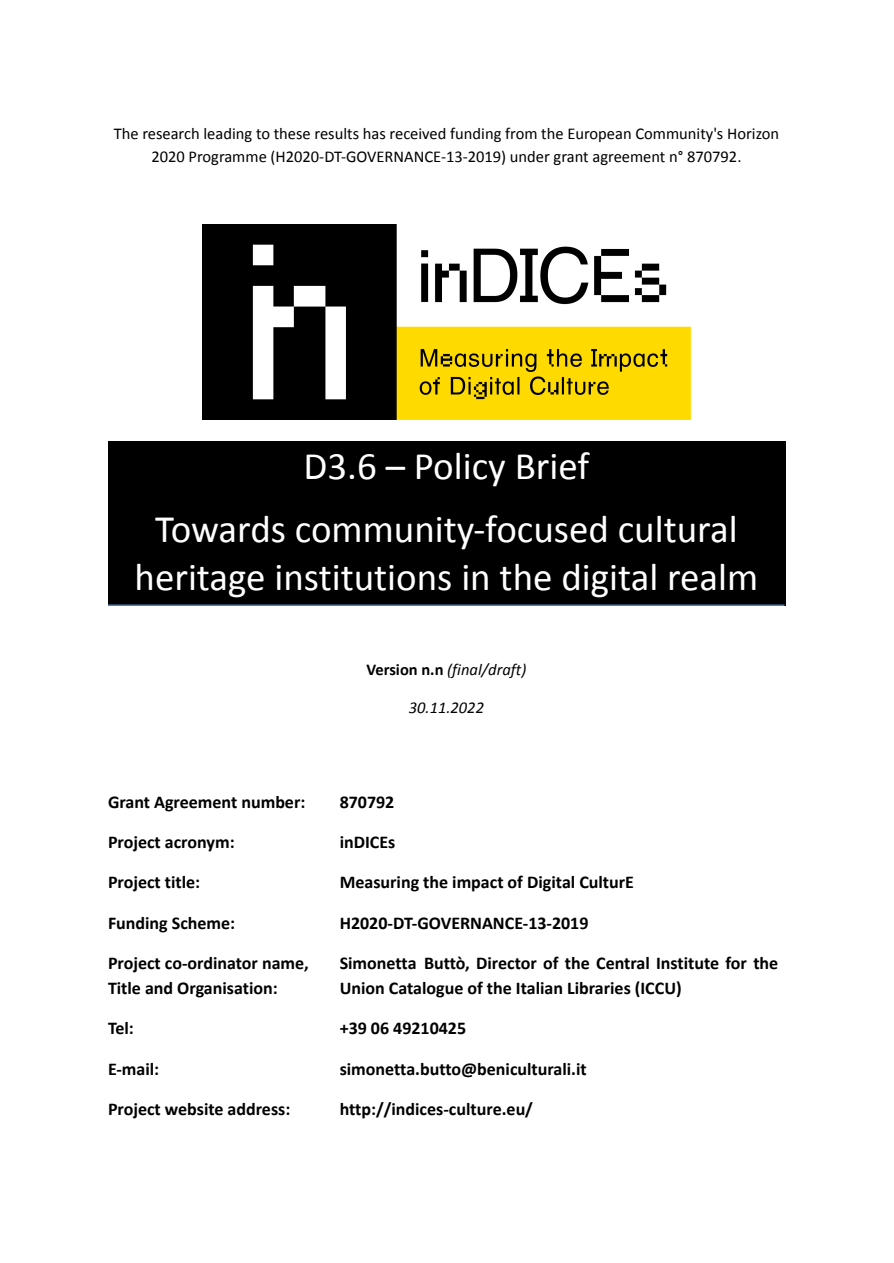
<style>
.page{position:relative;width:894px;height:1263px;background:#fff}
.page>*{position:absolute;margin:0;border:0;box-sizing:border-box;transform-origin:0 0}
.t1{font:39px/62.6px "Calibri";color:#fff;text-align:center}
.t2{font:700 18px/25.2px "Calibri";color:#000}
.t3{font:16.5px/23.1px "Calibri";color:#000;text-align:center}
.t4{font:italic 16.5px "Calibri";color:#000}
.s1{font-weight:700;font-style:normal}
</style>
<div class="page">
<div style="left:108px;top:441px;width:678px;height:49px;background:#000"></div>
<div style="left:108px;top:489px;width:678px;height:64px;background:#000"></div>
<div style="left:108px;top:552px;width:678px;height:54px;background:#000"></div>
<hr style="left:108px;top:604px;width:676px;height:2px;background:#4f81bd">
<img style="left:202px;top:225px;width:489px;height:194px">
<p class="t3" style="left:114px;top:123px;width:667px">The research leading to these results has received funding from the European Community's Horizon<br>2020 Programme (H2020-DT-GOVERNANCE-13-2019) under grant agreement n° 870792.</p>
<h1 class="t1" style="left:155px;top:438px;width:584px">D3.6 – Policy Brief<br>Towards community-focused cultural</h1>
<h1 class="t1" style="left:135px;top:549px;width:625px">heritage institutions in the digital realm</h1>
<p class="t4" style="left:367px;top:663px;width:161px"><span class="s1">Version n.n</span> (final/draft)</p>
<p class="t4" style="left:409px;top:701px;width:77px">30.11.2022</p>
<p class="t2" style="left:108px;top:791px;width:199px">Grant Agreement number:</p>
<p class="t2" style="left:340px;top:791px;width:56px">870792</p>
<p class="t2" style="left:108px;top:831px;width:128px">Project acronym:</p>
<p class="t2" style="left:340px;top:831px;width:57px">inDICEs</p>
<p class="t2" style="left:108px;top:871px;width:94px">Project title:</p>
<p class="t2" style="left:340px;top:871px;width:296px">Measuring the impact of Digital CulturE</p>
<p class="t2" style="left:108px;top:911px;width:129px">Funding Scheme:</p>
<p class="t2" style="left:340px;top:911px;width:250px">H2020-DT-GOVERNANCE-13-2019</p>
<p class="t2" style="left:108px;top:952px;width:202px">Project co-ordinator name,<br>Title and Organisation:</p>
<p class="t2" style="left:340px;top:952px;width:440px">Simonetta Buttò, Director of the Central Institute for the<br>Union Catalogue of the Italian Libraries (ICCU)</p>
<p class="t2" style="left:108px;top:1017px;width:27px">Tel:</p>
<p class="t2" style="left:340px;top:1017px;width:128px">+39 06 49210425</p>
<p class="t2" style="left:108px;top:1058px;width:53px">E-mail:</p>
<p class="t2" style="left:340px;top:1058px;width:249px">simonetta.butto@beniculturali.it</p>
<p class="t2" style="left:108px;top:1098px;width:184px">Project website address:</p>
<p class="t2" style="left:340px;top:1098px;width:195px">http://indices-culture.eu/</p>
</div>
